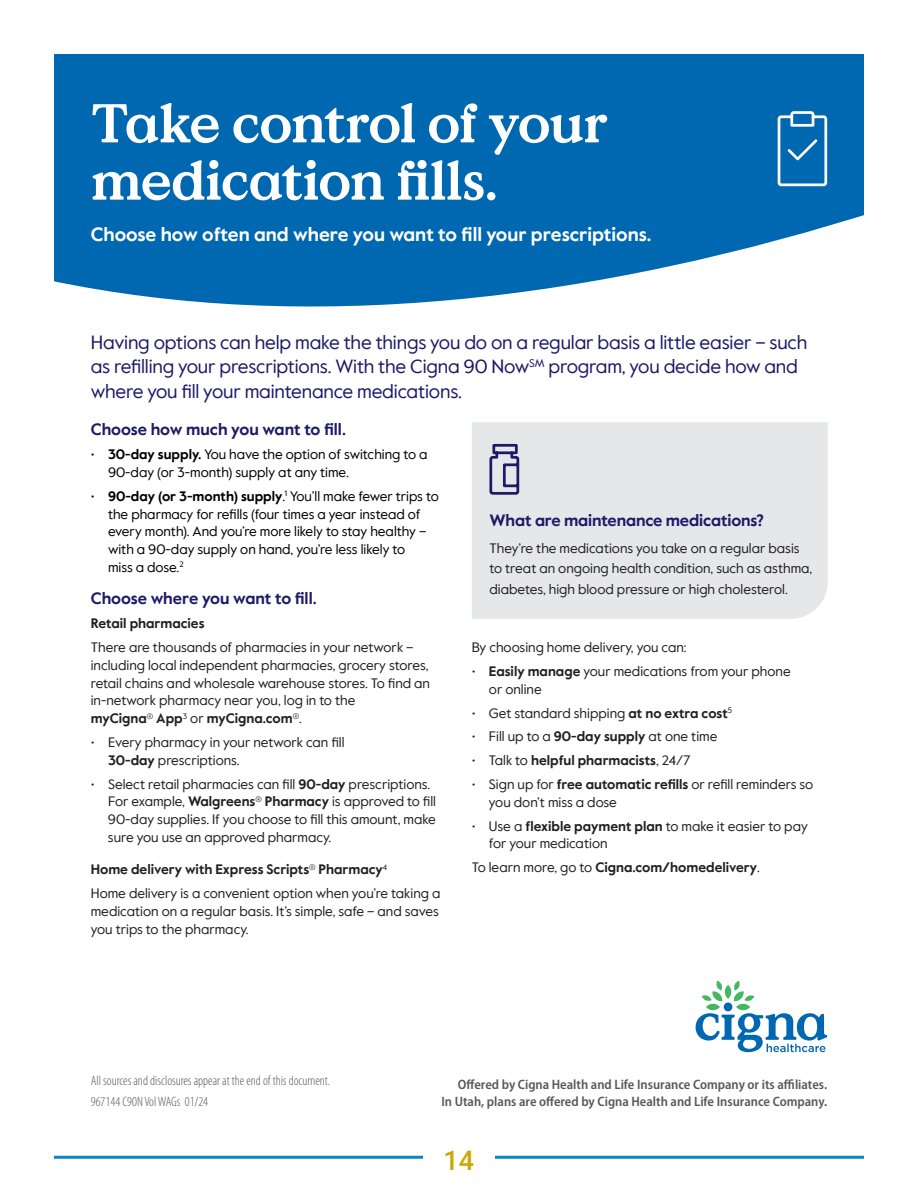
<style>
.page{position:relative;width:918px;height:1188px;background:#fff}
.page>*{position:absolute;margin:0;border:0;box-sizing:border-box;transform-origin:0 0}
.t1{font:700 54.6px/57.3px "Value Serif Pro";letter-spacing:-.03em;color:#fff}
.t2{font:500 27px "Roboto";color:#cca806}
.t3{font:19.05px/24.6px "Value Sans Pro";letter-spacing:-.01em;color:#1d1a68}
.t4{font:700 19.05px "Value Sans Pro";color:#fff}
.t5{font:700 16.35px "Value Sans Pro";letter-spacing:-.01em;color:#1d1a68}
.t6{font:13.65px/17.7px "Value Sans Pro";color:#231f20}
.t7{font:13.65px/17.7px "Value Sans Pro";color:#000}
.t8{font:600 semi-condensed 13.65px/16.4px "Myriad Pro";color:#57585a;text-align:right}
.t9{font:300 condensed 13.65px/21.1px "Myriad Pro";color:#57585a}
.t10{font:700 13.65px "Value Sans Pro";color:#231f20}
.s1{font-weight:700}
.s2{font-weight:400}
</style>
<div class="page">
<hr style="left:54px;top:1156px;width:810px;height:3px;background:#0685c7">
<div style="left:423px;top:1143px;width:72px;height:27px;background:#fff"></div>
<svg style="left:54px;top:54px;width:810px;height:253px;background:#1975b8"></svg>
<div style="left:472px;top:422px;width:356px;height:197px;background:#e6e7e9"></div>
<svg style="left:488px;top:443px;width:33px;height:53px;background:#a1a0bc"></svg>
<svg style="left:776px;top:110px;width:53px;height:78px;background:#3385c0"></svg>
<svg style="left:696px;top:981px;width:131px;height:71px"></svg>
<p class="t1" style="left:91px;top:97px;width:518px">Take control of your medication fills.</p>
<p class="t4" style="left:91px;top:223px;width:562px">Choose how often and where you want to fill your prescriptions.</p>
<p class="t3" style="left:91px;top:330px;width:718px">Having options can help make the things you do on a regular basis a little easier – such as refilling your prescriptions. With the Cigna 90 Now<sup>SM</sup> program, you decide how and where you fill your maintenance medications.</p>
<p class="t5" style="left:91px;top:420px;width:257px">Choose how much you want to fill.</p>
<p class="t7" style="left:108px;top:446px;width:321px;text-indent:-17px">• <span class="s1">30-day supply.</span> You have the option of switching to a<br>90-day (or 3-month) supply at any time.</p>
<p class="t7" style="left:108px;top:488px;width:332px;text-indent:-17px">• <span class="s1">90-day (or 3-month) supply</span>.<sup>1</sup> You’ll make fewer trips to the pharmacy for refills (four times a year instead of every month). And you’re more likely to stay healthy – with a 90-day supply on hand, you’re less likely to<br>miss a dose.<sup>2</sup></p>
<p class="t5" style="left:91px;top:589px;width:227px">Choose where you want to fill.</p>
<p class="t6" style="left:91px;top:612px;width:324px;line-height:23.9px"><span class="s1">Retail pharmacies<br></span>There are thousands of pharmacies in your network –</p>
<p class="t6" style="left:91px;top:657px;width:341px">including local independent pharmacies, grocery stores, retail chains and wholesale warehouse stores. To find an in-network pharmacy near you, log in to the<br><span class="s1">myCigna</span><sup>®</sup> <span class="s1">App</span><sup>3</sup> or <span class="s1">myCigna.com</span><sup>®</sup>.</p>
<p class="t6" style="left:108px;top:734px;width:238px;text-indent:-17px">• Every pharmacy in your network can fill<br><span class="s1">30-day</span> prescriptions.</p>
<p class="t6" style="left:108px;top:775px;width:330px;text-indent:-17px">• Select retail pharmacies can fill <span class="s1">90-day</span> prescriptions.<br>For example, <span class="s1">Walgreens</span><sup>®</sup> <span class="s1">Pharmacy</span> is approved to fill 90-day supplies. If you choose to fill this amount, make sure you use an approved pharmacy.</p>
<p class="t6" style="left:91px;top:858px;width:351px;line-height:23.9px"><span class="s1">Home delivery with Express Scripts</span><sup>®</sup> <span class="s1">Pharmacy</span><sup>4<br></sup>Home delivery is a convenient option when you’re taking a</p>
<p class="t6" style="left:91px;top:903px;width:350px">medication on a regular basis. It’s simple, safe – and saves you trips to the pharmacy.</p>
<p class="t5" style="left:489px;top:510px;width:276px">What are maintenance medications?</p>
<p class="t6" style="left:489px;top:538px;width:324px;line-height:20.4px">They’re the medications you take on a regular basis to treat an ongoing health condition, such as asthma, diabetes, high blood pressure or high cholesterol.</p>
<p class="t6" style="left:472px;top:639px;width:216px">By choosing home delivery, you can:</p>
<p class="t6" style="left:489px;top:663px;width:303px;text-indent:-17px">• <span class="s1">Easily manage</span> your medications from your phone or online</p>
<p class="t6" style="left:472px;top:704px;width:262px">• Get standard shipping <span class="s1">at no extra cost</span><sup>5</sup></p>
<p class="t6" style="left:472px;top:728px;width:247px">• Fill up to a <span class="s1">90-day supply</span> at one time</p>
<p class="t10" style="left:472px;top:752px;width:220px"><span class="s2">• Talk to</span> helpful pharmacists<span class="s2">, 24/7</span></p>
<p class="t6" style="left:489px;top:776px;width:326px;text-indent:-17px">• Sign up for <span class="s1">free automatic refills</span> or refill reminders so you don’t miss a dose</p>
<p class="t6" style="left:489px;top:817px;width:320px;text-indent:-17px">• Use a <span class="s1">flexible payment plan</span> to make it easier to pay for your medication</p>
<p class="t10" style="left:472px;top:859px;width:290px"><span class="s2">To learn more, go to</span> Cigna.com/homedelivery<span class="s2">.</span></p>
<p class="t9" style="left:91px;top:1070px;width:241px">All sources and disclosures appear at the end of this document.<br>967144 C90N Vol WAGs 01/24</p>
<p class="t8" style="left:441px;top:1076px;width:387px">Offered by Cigna Health and Life Insurance Company or its affiliates.<br>In Utah, plans are offered by Cigna Health and Life Insurance Company.</p>
<h2 class="t2" style="left:444px;top:1141px;width:32px">14</h2>
</div>
